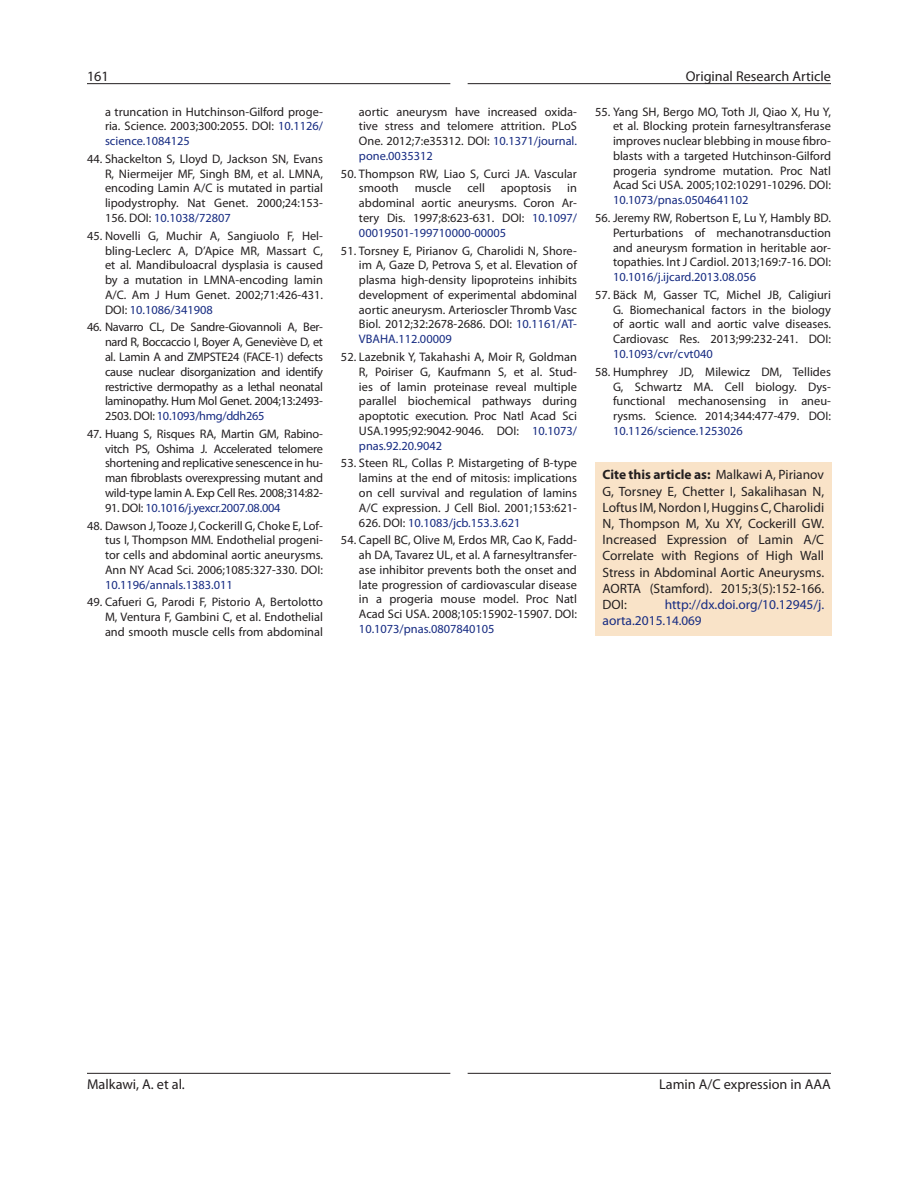
<style>
.page{position:relative;width:918px;height:1188px;background:#fff}
.page>*{position:absolute;margin:0;border:0;box-sizing:border-box;transform-origin:0 0}
.t1{font:14.25px "Myriad Pro";color:#231f20}
.t2{font:13.5px/16.2px "Myriad Pro";color:#231f20;text-align:justify}
.t3{font:13.5px/16.2px "Myriad Pro";color:#162b82}
.t4{font:12.3px/14.9px "Myriad Pro";color:#231f20;text-align:justify}
.t5{font:12.3px "Myriad Pro";letter-spacing:-.02em;color:#162b82}
.s1{color:#162b82}
.s2{color:#231f20}
.s3{font-style:italic}
.s4{font-weight:700}
.s5{font-size:13.2px}
</style>
<div class="page">
<hr style="left:87px;top:1073px;width:363px;height:1px;background:#231f20">
<hr style="left:468px;top:1073px;width:363px;height:1px;background:#231f20">
<hr style="left:87px;top:83px;width:363px;height:1px;background:#231f20">
<hr style="left:468px;top:83px;width:363px;height:1px;background:#231f20">
<div style="left:595px;top:462px;width:237px;height:174px;background:#f9e3c8"></div>
<p class="t1" style="left:87px;top:67px;width:23px">161</p>
<p class="t1" style="left:686px;top:67px;width:147px">Original Research Article</p>
<p class="t4" style="left:105px;top:104px;width:220px">a truncation in Hutchinson-Gilford proge&shy;ria. Science. 2003;300:2055. DOI: <span class="s1">10.1126/ science.1084125</span></p>
<p class="t4" style="left:105px;top:151px;width:220px;text-indent:-18px">44. Shackelton S, Lloyd D, Jackson SN, Evans R, Niermeijer MF, Singh BM, et al. LMNA, encoding Lamin A/C is mutated in partial lipodystrophy. Nat Genet. 2000;24:153- 156. DOI: <span class="s1">10.1038/72807</span></p>
<p class="t4" style="left:105px;top:228px;width:220px;text-indent:-18px">45. Novelli G, Muchir A, Sangiuolo F, Hel&shy;bling-Leclerc A, D’Apice MR, Massart C, et al. Mandibuloacral dysplasia is caused by a mutation in LMNA-encoding lamin A/C. Am J Hum Genet. 2002;71:426-431.<br>DOI: <span class="s1">10.1086/341908</span></p>
<p class="t4" style="left:105px;top:320px;width:220px;text-indent:-18px">46. Navarro CL, De Sandre-Giovannoli A, Ber&shy;nard R, Boccaccio I, Boyer A, Geneviève D, et al. Lamin A and ZMPSTE24 (FACE-1) defects cause nuclear disorganization and identify restrictive dermopathy as a lethal neonatal laminopathy. Hum Mol Genet. 2004;13:2493- 2503. DOI: <span class="s1">10.1093/hmg/ddh265</span></p>
<p class="t4" style="left:105px;top:426px;width:220px;text-indent:-18px">47. Huang S, Risques RA, Martin GM, Rabino&shy;vitch PS, Oshima J. Accelerated telomere shortening and replicative senescence in hu&shy;man fibroblasts overexpressing mutant and wild-type lamin A. Exp Cell Res. 2008;314:82-</p>
<p class="t5" style="left:105px;top:500px;width:177px"><span class="s2">91. DOI:</span> 10.1016/j.yexcr.2007.08.004</p>
<p class="t4" style="left:105px;top:518px;width:220px;text-indent:-18px">48. Dawson J, Tooze J, Cockerill G, Choke E, Lof&shy;tus I, Thompson MM. Endothelial progeni&shy;tor cells and abdominal aortic aneurysms.<br>Ann NY Acad Sci. 2006;1085:327-330. DOI:<br><span class="s1">10.1196/annals.1383.011</span></p>
<p class="t4" style="left:105px;top:595px;width:220px;text-indent:-18px">49. Cafueri G, Parodi F, Pistorio A, Bertolotto M, Ventura F, Gambini C, et al. Endothelial and smooth muscle cells from abdominal</p>
<p class="t4" style="left:359px;top:104px;width:220px">aortic aneurysm have increased oxida&shy;tive stress and telomere attrition. PLoS One. 2012;7:e35312. DOI: <span class="s1">10.1371/journal. pone.0035312</span></p>
<p class="t4" style="left:359px;top:166px;width:219px;text-indent:-18px">50. Thompson RW, Liao S, Curci JA. Vascular smooth</p>
<p class="t4" style="left:613px;top:104px;width:220px;text-indent:-18px">55. Yang SH, Bergo MO, Toth JI, Qiao X, Hu Y, et al. Blocking protein farnesyltransferase improves nuclear blebbing in mouse fibro&shy;blasts with a targeted Hutchinson-Gilford progeria syndrome mutation. Proc Natl Acad Sci USA. 2005;102:10291-10296. DOI:<br><span class="s1">10.1073/pnas.0504641102</span></p>
<p class="t4" style="left:613px;top:210px;width:220px;text-indent:-18px">56. Jeremy RW, Robertson E, Lu Y, Hambly BD.<br>Perturbations of mechanotransduction and aneurysm formation in heritable aor&shy;topathies. Int J Cardiol. 2013;169:7-16. DOI:<br><span class="s1">10.1016/j.ijcard.2013.08.056</span></p>
<p class="t4" style="left:613px;top:287px;width:220px;text-indent:-18px">57. Bäck M, Gasser TC, Michel JB, Caligiuri G. Biomechanical factors in the biology of aortic wall and aortic valve diseases.<br>Cardiovasc Res. 2013;99:232-241. DOI:<br><span class="s1">10.1093/cvr/cvt040</span></p>
<p class="t4" style="left:613px;top:364px;width:220px;text-indent:-18px">58. Humphrey JD, Milewicz DM, Tellides G, Schwartz MA. Cell biology. Dys&shy;functional mechanosensing in aneu&shy;rysms. Science<span class="s3">.</span> 2014;344:477-479. DOI:<br><span class="s1">10.1126/science.1253026</span></p>
<p class="t2" style="left:603px;top:467px;width:223px"><span class="s4">Cite this article as:</span> Malkawi A, Pirianov G, Torsney E, Chetter I, Sakalihasan N, Loftus IM, Nordon I, Huggins C, Charolidi N, Thompson M, Xu XY, Cockerill GW.<br>Increased Expression of Lamin A/C Correlate with Regions of High Wall Stress in Abdominal Aortic Aneurysms.<br>AORTA (Stamford). 2015;3(5):152-166.<br>DOI:</p>
<p class="t4" style="left:415px;top:181px;width:38px">muscle</p>
<p class="t4" style="left:467px;top:181px;width:19px">cell</p>
<p class="t4" style="left:501px;top:181px;width:52px">apoptosis</p>
<p class="t4" style="left:359px;top:181px;width:220px;text-indent:208px">in abdominal aortic aneurysms. Coron Ar&shy;tery Dis. 1997;8:623-631. DOI: <span class="s1">10.1097/ 00019501-199710000-00005</span></p>
<p class="t4" style="left:359px;top:243px;width:220px;text-indent:-18px">51. Torsney E, Pirianov G, Charolidi N, Shore&shy;im A, Gaze D, Petrova S, et al. Elevation of plasma high-density lipoproteins inhibits development of experimental abdominal aortic aneurysm. Arterioscler Thromb Vasc Biol. 2012;32:2678-2686. DOI: <span class="s1">10.1161/AT-VBAHA.112.00009</span></p>
<p class="t4" style="left:359px;top:349px;width:220px;text-indent:-18px">52. Lazebnik Y, Takahashi A, Moir R, Goldman R, Poiriser G, Kaufmann S, et al. Stud&shy;ies of lamin proteinase reveal multiple parallel biochemical pathways during apoptotic execution<span class="s3">.</span> Proc Natl Acad Sci USA.1995;92:9042-9046. DOI: <span class="s1">10.1073/ pnas.92.20.9042</span></p>
<p class="t4" style="left:359px;top:456px;width:220px;text-indent:-18px">53. Steen RL, Collas P. Mistargeting of B-type lamins at the end of mitosis: implications on cell survival and regulation of lamins A/C expression. J Cell Biol. 2001;153:621- 626. DOI: <span class="s1">10.1083/jcb.153.3.621</span></p>
<p class="t4" style="left:359px;top:533px;width:220px;text-indent:-18px">54. Capell BC, Olive M, Erdos MR, Cao K, Fadd&shy;ah DA, Tavarez UL, et al. A farnesyltransfer&shy;ase inhibitor prevents both the onset and late progression of cardiovascular disease in a progeria mouse model. Proc Natl Acad Sci USA. 2008;105:15902-15907. DOI:<br><span class="s1">10.1073/pnas.0807840105</span></p>
<p class="t3" style="left:603px;top:596px;width:223px;text-indent:62px">http://dx.doi.org/10.12945/j. aorta.2015<span class="s5">.14.069</span></p>
<p class="t1" style="left:87px;top:1075px;width:99px">Malkawi, A. et al.</p>
<p class="t1" style="left:659px;top:1075px;width:173px">Lamin A/C expression in AAA</p>
</div>
